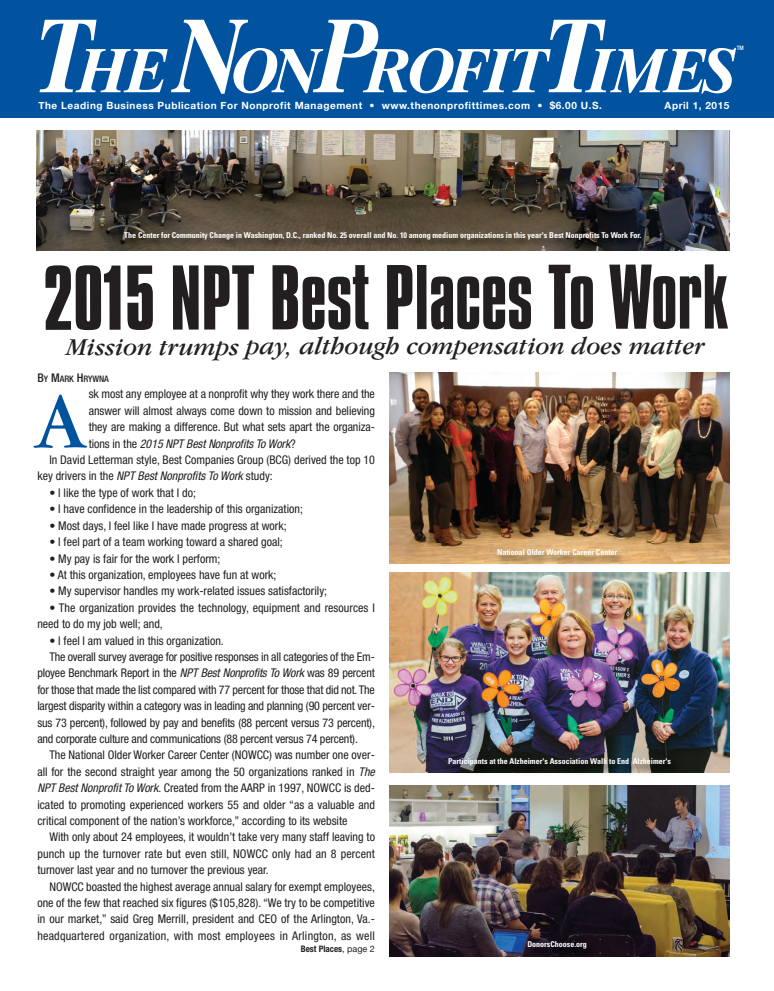
<style>
.page{position:relative;width:774px;height:991px;background:#fff}
.page>*{position:absolute;margin:0;border:0;box-sizing:border-box;transform-origin:0 0}
.t1{font:81.8px "Garamond IT Cby BT";color:#0153a0}
.t2{font:79px "Compacta BT";color:#231f20}
.t3{font:italic 700 62.5px "Times Ten";letter-spacing:-.05em;color:#fff;scale:.95 1}
.t4{font:italic 25px "Garamond IT Cby BT";color:#231f20}
.t5{font:condensed 12px/16.4px "Helvetica Neue";color:#231f20}
.t6{font:italic condensed 12px "Helvetica Neue";letter-spacing:-.01em;color:#231f20}
.t7{font:condensed 12px "Helvetica Neue";letter-spacing:.02em;color:#231f20}
.t8{font:700 10px "Helvetica Neue";letter-spacing:.055em;color:#fff}
.t9{font:700 condensed 9px "Helvetica Neue";color:#231f20}
.t10{font:500 condensed 9px "Helvetica Neue";color:#231f20}
.t11{font:700 condensed 8px "Univers";color:#fff}
.t12{font:500 condensed 6px "Helvetica Neue";color:#fff}
.s1{font-size:105px}
.s2{font-size:12px}
.s3{font-style:normal}
.s4{font-style:italic}
.s5{font-weight:400;font-stretch:normal}
</style>
<div class="page">
<div style="left:0;top:0;width:774px;height:117px;background:#0153a0"></div>
<img style="left:36px;top:130px;width:693px;height:96px">
<img style="left:36px;top:226px;width:694px;height:25px">
<img style="left:36px;top:226px;width:693px;height:24px">
<img style="left:390px;top:372px;width:339px;height:172px">
<img style="left:389px;top:544px;width:341px;height:34px">
<img style="left:390px;top:544px;width:339px;height:19px">
<img style="left:390px;top:572px;width:339px;height:180px">
<img style="left:390px;top:752px;width:339px;height:21px">
<img style="left:390px;top:786px;width:339px;height:149px">
<img style="left:389px;top:935px;width:341px;height:22px">
<img style="left:390px;top:935px;width:339px;height:21px">
<h3 class="t3" style="left:34px;top:48px;width:740px"><span class="s1">T</span>HE <span class="s1">N</span>ON<span class="s1">P</span>ROFIT<span class="s1">T</span>IMES</h3>
<p class="t12" style="left:737px;top:46px;width:9px">TM</p>
<p class="t8" style="left:38px;top:99px;width:565px">The Leading Business Publication For Nonprofit Management • www.thenonprofittimes.com • $6.00 U.S.</p>
<p class="t8" style="left:665px;top:99px;width:66px">April 1, 2015</p>
<p class="t11" style="left:124px;top:233px;width:519px">The Center for Community Change in Washington, D.C., ranked No. 25 overall and No. 10 among medium organizations in this year's Best Nonprofits To Work For.</p>
<h2 class="t2" style="left:43px;top:265px;width:687px">2015 NPT Best Places To Work</h2>
<h3 class="t4" style="left:67px;top:337px;width:640px">Mission trumps pay, although compensation does matter</h3>
<p class="t10" style="left:37px;top:376px;width:73px"><span class="s2">B</span>Y <span class="s2">M</span>ARK <span class="s2">H</span>RYWNA</p>
<h1 class="t1" style="left:37px;top:391px;width:48px">A</h1>
<p class="t5" style="left:89px;top:387px;width:288px">sk most any employee at a nonprofit why they work there and the</p>
<p class="t5" style="left:89px;top:403px;width:288px">answer will almost always come down to mission and believing</p>
<p class="t5" style="left:89px;top:420px;width:288px">they are making a difference. But what sets apart the organiza-</p>
<p class="t6" style="left:89px;top:439px;width:208px"><span class="s3">t i o n s i n t h e</span> 2015 NPT Best Nonprofits To Work<span class="s3">?</span></p>
<p class="t5" style="left:49px;top:453px;width:327px">In David Letterman style, Best Companies Group (BCG) derived the top 10</p>
<p class="t6" style="left:37px;top:472px;width:237px"><span class="s3">key drivers in the</span> NPT Best Nonprofits To Work <span class="s3">study:</span></p>
<p class="t5" style="left:49px;top:485px;width:148px">• I like the type of work that I do;</p>
<p class="t5" style="left:49px;top:502px;width:255px">• I have confidence in the leadership of this organization;</p>
<p class="t5" style="left:49px;top:518px;width:239px">• Most days, I feel like I have made progress at work;</p>
<p class="t5" style="left:49px;top:535px;width:235px">• I feel part of a team working toward a shared goal;</p>
<p class="t5" style="left:49px;top:551px;width:173px">• My pay is fair for the work I perform;</p>
<p class="t5" style="left:49px;top:567px;width:229px">• At this organization, employees have fun at work;</p>
<p class="t5" style="left:49px;top:584px;width:279px">• My supervisor handles my work-related issues satisfactorily;</p>
<p class="t5" style="left:37px;top:600px;width:339px;text-indent:12px">• The organization provides the technology, equipment and resources I need to do my job well; and,</p>
<p class="t5" style="left:49px;top:633px;width:176px">• I feel I am valued in this organization.</p>
<p class="t5" style="left:49px;top:649px;width:327px">The overall survey average for positive responses in all categories of the Em-</p>
<p class="t5" style="left:37px;top:666px;width:339px">ployee Benchmark Report in the <span class="s4">NPT Best Nonprofits To Work</span> was 89 percent</p>
<p class="t5" style="left:37px;top:682px;width:339px">for those that made the list compared with 77 percent for those that did not. The</p>
<p class="t5" style="left:37px;top:699px;width:339px">largest disparity within a category was in leading and planning (90 percent ver-</p>
<p class="t5" style="left:37px;top:715px;width:339px">sus 73 percent), followed by pay and benefits (88 percent versus 73 percent),</p>
<p class="t5" style="left:37px;top:731px;width:322px">and corporate culture and communications (88 percent versus 74 percent).</p>
<p class="t5" style="left:49px;top:748px;width:327px">The National Older Worker Career Center (NOWCC) was number one over-</p>
<p class="t5" style="left:37px;top:764px;width:341px">all for the second straight year among the 50 organizations ranked in <span class="s4">The</span></p>
<p class="t5" style="left:37px;top:780px;width:339px"><span class="s4">NPT Best Nonprofit To Work</span>. Created from the AARP in 1997, NOWCC is ded-</p>
<p class="t5" style="left:37px;top:797px;width:339px">icated to promoting experienced workers 55 and older “as a valuable and</p>
<p class="t5" style="left:37px;top:813px;width:312px">critical component of the nation’s workforce,” according to its website</p>
<p class="t5" style="left:49px;top:830px;width:327px">With only about 24 employees, it wouldn’t take very many staff leaving to</p>
<p class="t5" style="left:37px;top:846px;width:339px">punch up the turnover rate but even still, NOWCC only had an 8 percent</p>
<p class="t5" style="left:37px;top:863px;width:233px">turnover last year and no turnover the previous year.</p>
<p class="t5" style="left:49px;top:879px;width:327px">NOWCC boasted the highest average annual salary for exempt employees,</p>
<p class="t5" style="left:37px;top:895px;width:339px">one of the few that reached six figures ($105,828). “We try to be competitive</p>
<p class="t5" style="left:37px;top:912px;width:339px">in our market,” said Greg Merrill, president and CEO of the Arlington, Va.-</p>
<p class="t7" style="left:37px;top:931px;width:339px">headquartered organization, with most employees in Arlington, as well</p>
<p class="t9" style="left:301px;top:945px;width:76px">Best Places<span class="s5">, page 2</span></p>
<p class="t11" style="left:497px;top:550px;width:122px">National Older Worker Career Center</p>
<p class="t11" style="left:448px;top:758px;width:224px">Participants at the Alzheimer's Association Walk to End Alzheimer's</p>
<p class="t11" style="left:527px;top:941px;width:61px">DonorsChoose.org</p>
</div>
